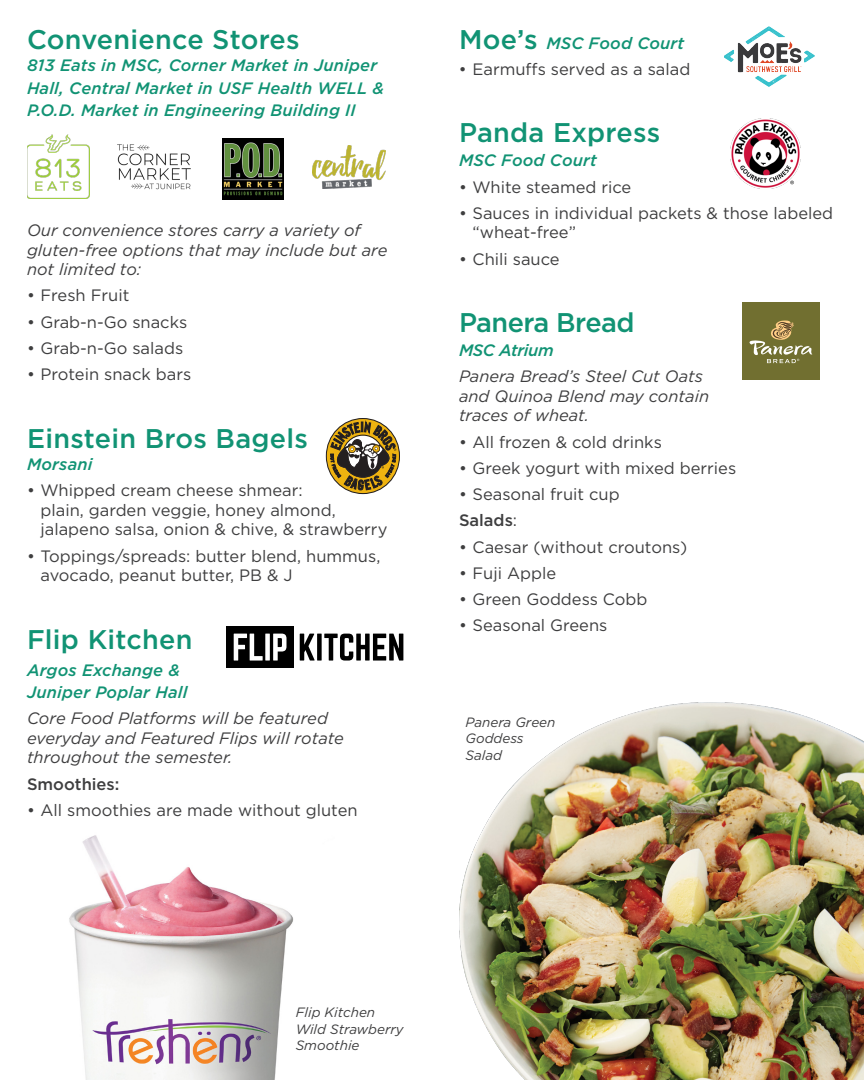
<style>
.page{position:relative;width:864px;height:1080px;background:#fff}
.page>*{position:absolute;margin:0;border:0;box-sizing:border-box;transform-origin:0 0}
.t1{font:500 27px "Gotham";letter-spacing:.01em;color:#119374}
.t2{font:500 27px "Gotham";letter-spacing:-.02em;color:#119374}
.t3{font:16.5px/19.5px "Gotham";color:#3e3e3f}
.t4{font:italic 16.5px/19.5px "Gotham";color:#3e3e3f}
.t5{font:italic 500 16.5px/22.5px "Gotham";letter-spacing:.01em;color:#119374}
.t6{font:500 16.5px "Gotham";color:#3e3e3f}
.t7{font:italic 500 16.5px "Gotham";letter-spacing:-.02em;color:#119374}
.t8{font:italic 13.5px/16.5px "Gotham";color:#3e3e3f}
.s1{font-style:normal;font-size:27px}
.s2{font-weight:500}
</style>
<div class="page">
<img style="left:69px;top:835px;width:224px;height:245px">
<img style="left:222px;top:139px;width:62px;height:60px">
<img style="left:312px;top:146px;width:73px;height:42px">
<img style="left:118px;top:144px;width:73px;height:46px">
<img style="left:27px;top:135px;width:62px;height:64px">
<svg style="left:326px;top:418px;width:74px;height:76px"></svg>
<div style="left:226px;top:627px;width:67px;height:41px;background:#000"></div>
<svg style="left:234px;top:634px;width:29px;height:27px"></svg>
<div style="left:265px;top:634px;width:5px;height:27px;background:#fff"></div>
<svg style="left:273px;top:634px;width:14px;height:27px"></svg>
<svg style="left:300px;top:634px;width:15px;height:27px"></svg>
<div style="left:317px;top:634px;width:5px;height:27px;background:#000"></div>
<svg style="left:324px;top:634px;width:79px;height:27px"></svg>
<img style="left:725px;top:26px;width:89px;height:61px">
<img style="left:730px;top:118px;width:71px;height:71px">
<div style="left:743px;top:303px;width:77px;height:77px;background:#716f30"></div>
<svg style="left:749px;top:320px;width:63px;height:43px"></svg>
<img style="left:459px;top:702px;width:405px;height:378px">
<h1 class="t1" style="left:27px;top:21px;width:274px">Convenience Stores</h1>
<p class="t5" style="left:27px;top:54px;width:359px">813 Eats in MSC, Corner Market in Juniper<br>Hall, Central Market in USF Health WELL &amp;<br>P.O.D. Market in Engineering Building II</p>
<p class="t4" style="left:27px;top:220px;width:362px">Our convenience stores carry a variety of gluten-free options that may include but are not limited to:</p>
<p class="t3" style="left:27px;top:285px;width:104px">• Fresh Fruit</p>
<p class="t3" style="left:27px;top:312px;width:162px">• Grab-n-Go snacks</p>
<p class="t3" style="left:27px;top:338px;width:158px">• Grab-n-Go salads</p>
<p class="t3" style="left:27px;top:364px;width:166px">• Protein snack bars</p>
<h1 class="t1" style="left:27px;top:420px;width:282px">Einstein Bros Bagels</h1>
<p class="t5" style="left:27px;top:453px;width:67px">Morsani</p>
<p class="t3" style="left:40px;top:480px;width:348px;text-indent:-13px">• Whipped cream cheese shmear:<br>plain, garden veggie, honey almond, jalapeno salsa, onion &amp; chive, &amp; strawberry</p>
<p class="t3" style="left:40px;top:546px;width:341px;text-indent:-13px">• Toppings/spreads: butter blend, hummus, avocado, peanut butter, PB &amp; J</p>
<h1 class="t1" style="left:27px;top:621px;width:167px">Flip Kitchen</h1>
<p class="t5" style="left:27px;top:658px;width:162px">Argos Exchange &amp;<br>Juniper Poplar Hall</p>
<p class="t4" style="left:27px;top:708px;width:318px">Core Food Platforms will be featured everyday and Featured Flips will rotate throughout the semester.</p>
<p class="t6" style="left:27px;top:773px;width:94px">Smoothies:</p>
<p class="t3" style="left:27px;top:800px;width:332px">• All smoothies are made without gluten</p>
<p class="t5" style="left:459px;top:31px;width:227px"><span class="s1">Moe’s</span> MSC Food Court</p>
<p class="t3" style="left:459px;top:59px;width:233px">• Earmuffs served as a salad</p>
<h1 class="t1" style="left:459px;top:115px;width:203px">Panda Express</h1>
<p class="t5" style="left:459px;top:149px;width:139px">MSC Food Court</p>
<p class="t3" style="left:459px;top:177px;width:174px">• White steamed rice</p>
<p class="t3" style="left:472px;top:203px;width:362px;text-indent:-13px">• Sauces in individual packets &amp; those labeled “wheat-free”</p>
<p class="t3" style="left:459px;top:249px;width:102px">• Chili sauce</p>
<h1 class="t2" style="left:459px;top:305px;width:177px">Panera Bread</h1>
<p class="t7" style="left:459px;top:339px;width:96px">MSC Atrium</p>
<p class="t4" style="left:459px;top:366px;width:252px">Panera Bread’s Steel Cut Oats and Quinoa Blend may contain traces of wheat.</p>
<p class="t3" style="left:459px;top:432px;width:204px">• All frozen &amp; cold drinks</p>
<p class="t3" style="left:459px;top:458px;width:279px">• Greek yogurt with mixed berries</p>
<p class="t3" style="left:459px;top:481px;width:162px;line-height:26.2px">• Seasonal fruit cup<br><span class="s2">Salads</span>:</p>
<p class="t3" style="left:459px;top:537px;width:230px">• Caesar (without croutons)</p>
<p class="t3" style="left:459px;top:563px;width:99px">• Fuji Apple</p>
<p class="t3" style="left:459px;top:589px;width:190px">• Green Goddess Cobb</p>
<p class="t3" style="left:459px;top:615px;width:150px">• Seasonal Greens</p>
<p class="t8" style="left:465px;top:714px;width:92px">Panera Green<br>Goddess<br>Salad</p>
<p class="t8" style="left:296px;top:1004px;width:110px">Flip Kitchen<br>Wild Strawberry<br>Smoothie</p>
</div>
